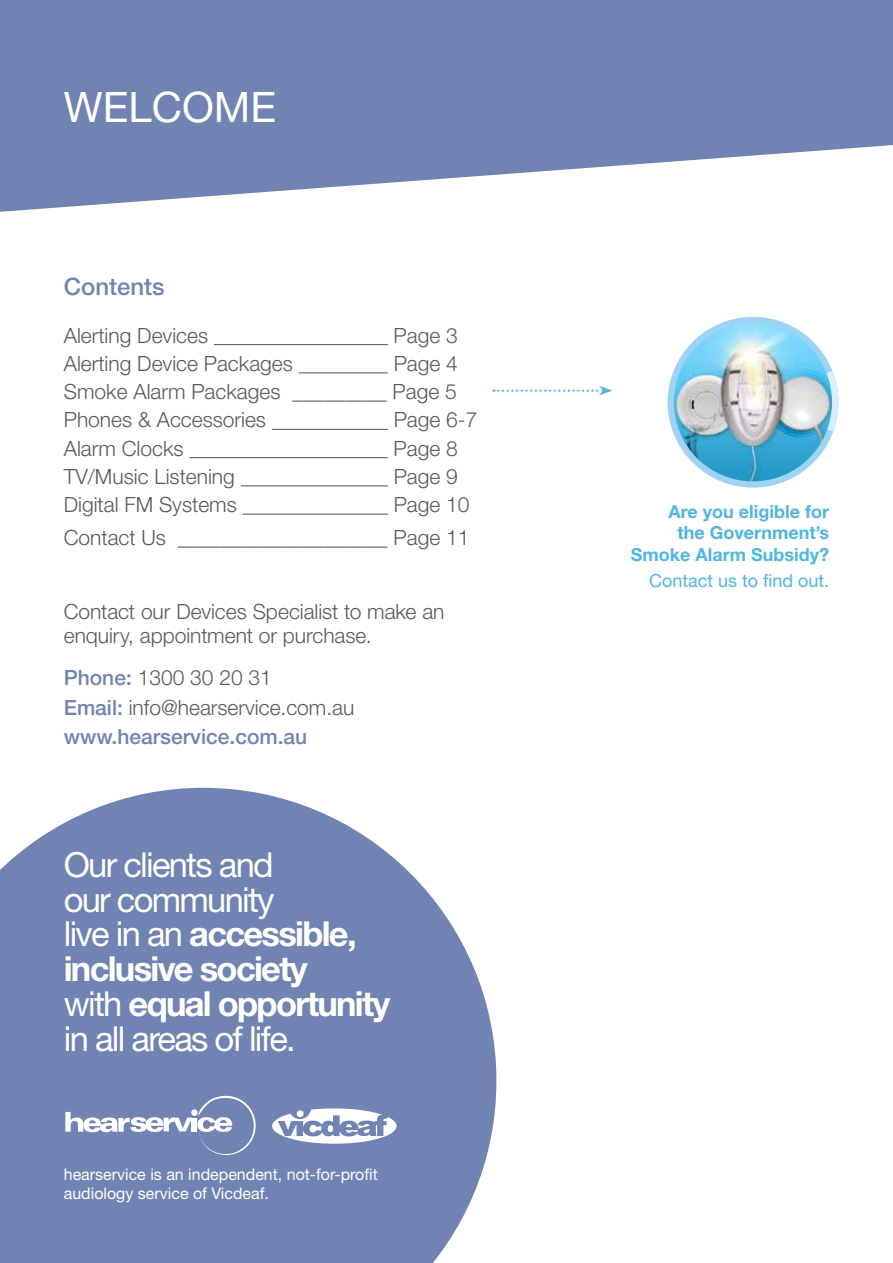
<style>
.page{position:relative;width:893px;height:1263px;background:#fff}
.page>*{position:absolute;margin:0;border:0;box-sizing:border-box;transform-origin:0 0}
.t1{font:42px "Helvetica Neue";color:#fff}
.t2{font:34.5px/34.7px "Helvetica Neue";letter-spacing:-.05em;color:#fff}
.t3{font:500 24px "Helvetica Neue";color:#7183b2}
.t4{font:300 21px/28.2px "Helvetica Neue";color:#58595b;text-align:justify}
.t5{font:500 21px/29.5px "Helvetica Neue";color:#7183b2}
.t6{font:700 18px/21.6px "Helvetica Neue";color:#50b5e0;text-align:right}
.t7{font:18px "Helvetica Neue";color:#50b5e0}
.t8{font:16.05px/18.8px "Helvetica Neue";color:#fff}
.s1{font-weight:300;color:#58595b}
.s2{font-weight:700}
</style>
<div class="page">
<svg style="left:0;top:0;width:893px;height:212px;fill:#7183b2"></svg>
<hr style="left:214px;top:344px;width:174px;height:1px;background:#58595b">
<hr style="left:299px;top:372px;width:89px;height:1px;background:#58595b">
<hr style="left:272px;top:429px;width:116px;height:1px;background:#58595b">
<hr style="left:189px;top:457px;width:199px;height:1px;background:#58595b">
<hr style="left:241px;top:485px;width:147px;height:1px;background:#58595b">
<hr style="left:243px;top:514px;width:145px;height:1px;background:#58595b">
<svg style="left:0;top:788px;width:496px;height:475px;fill:#7183b2"></svg>
<svg style="left:65px;top:1093px;width:192px;height:62px"></svg>
<svg style="left:272px;top:1107px;width:125px;height:37px"></svg>
<img style="left:671px;top:320px;width:164px;height:164px;border-radius:82px">
<div style="left:668px;top:317px;width:170px;height:171px;border:6px solid #9ed3f3;border-radius:50%"></div>
<svg style="left:821px;top:364px;width:18px;height:75px"></svg>
<svg style="left:494px;top:386px;width:118px;height:9px"></svg>
<h1 class="t1" style="left:64px;top:82px;width:214px">WELCOME</h1>
<p class="t3" style="left:64px;top:272px;width:102px">Contents</p>
<p class="t4" style="left:64px;top:320px;width:146px">Alerting Devices</p>
<p class="t4" style="left:394px;top:320px;width:66px">Page 3</p>
<p class="t4" style="left:64px;top:349px;width:231px">Alerting Device Packages</p>
<p class="t4" style="left:64px;top:349px;width:396px;text-indent:330px">Page 4<br>Smoke Alarm Packages _________ Page 5<br>Phones &amp; Accessories</p>
<p class="t4" style="left:394px;top:405px;width:85px">Page 6-7</p>
<p class="t4" style="left:64px;top:433px;width:121px">Alarm Clocks</p>
<p class="t4" style="left:394px;top:433px;width:66px">Page 8</p>
<p class="t4" style="left:64px;top:462px;width:173px">TV/Music Listening</p>
<p class="t4" style="left:394px;top:462px;width:66px">Page 9</p>
<p class="t4" style="left:64px;top:490px;width:175px">Digital FM Systems</p>
<p class="t4" style="left:64px;top:488px;width:407px;line-height:32.5px;text-align:right">Page 10<br>Contact Us ____________________ Page 11</p>
<p class="t4" style="left:64px;top:599px;width:382px;line-height:24px">Contact our Devices Specialist to make an enquiry, appointment or purchase.</p>
<p class="t5" style="left:64px;top:663px;width:292px">Phone: <span class="s1">1300 30 20 31<br></span>Email: <span class="s1">info@hearservice.com.au </span>www.hearservice.com.au</p>
<h2 class="t2" style="left:64px;top:847px;width:328px">Our clients and<br>our community<br>live in an <span class="s2">accessible, inclusive society<br></span>with <span class="s2">equal opportunity </span>in all areas of life.</h2>
<p class="t8" style="left:64px;top:1165px;width:316px">hearservice is an independent, not-for-profit audiology service of Vicdeaf.</p>
<p class="t6" style="left:631px;top:500px;width:200px">Are you eligible for<br>the Government’s<br>Smoke Alarm Subsidy?</p>
<p class="t7" style="left:649px;top:570px;width:182px">Contact us to find out.</p>
</div>
